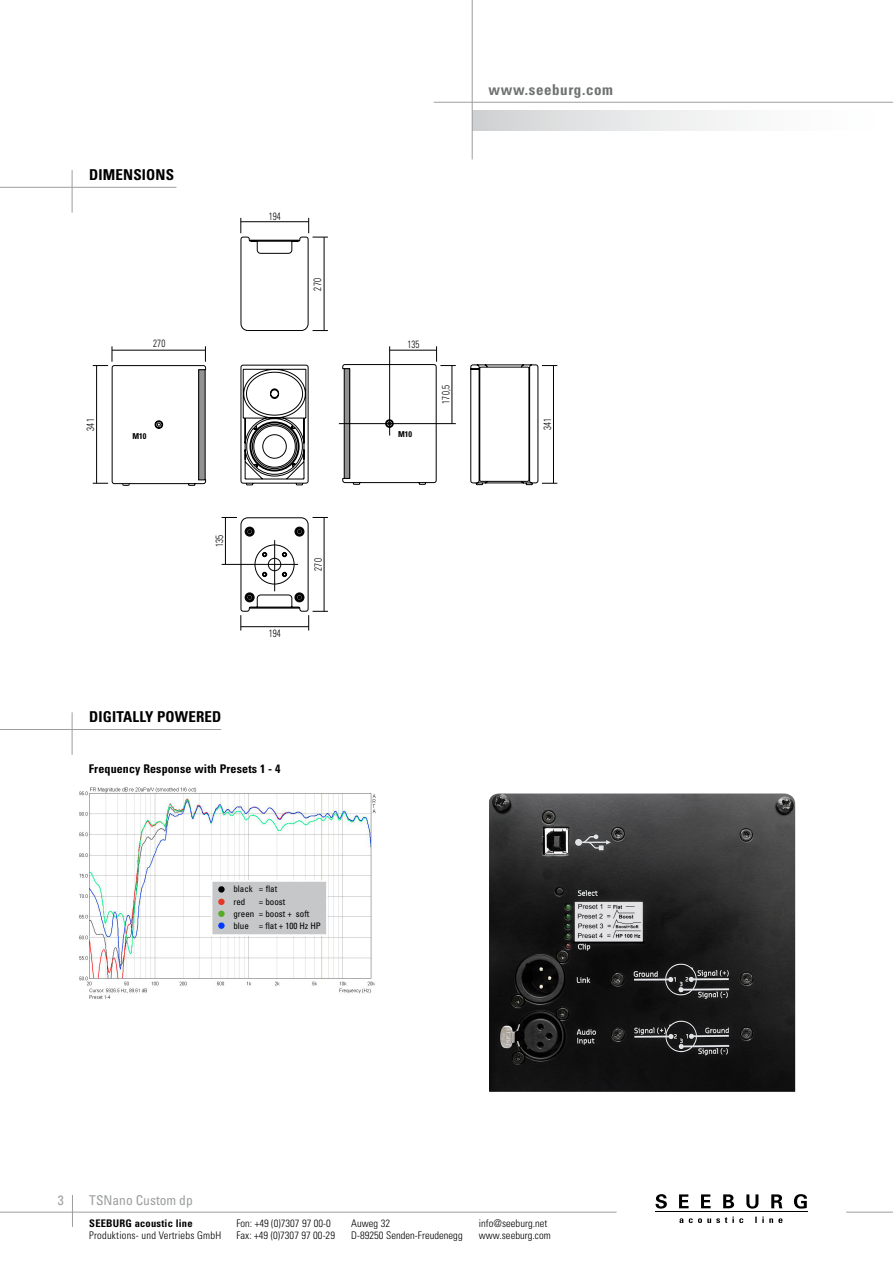
<style>
.page{position:relative;width:893px;height:1263px;background:#fff}
.page>*{position:absolute;margin:0;border:0;box-sizing:border-box;transform-origin:0 0}
.t1{font:700 condensed 15px "Univers";letter-spacing:.01em;color:#000}
.t2{font:700 condensed 15px "Univers";letter-spacing:.04em;color:#707172}
.t3{font:condensed 13.5px "Univers";color:#9c9e9f}
.t4{font:700 condensed 12px "Univers";letter-spacing:.01em;color:#000}
.t5{font:300 condensed 10.5px/12px "Univers";letter-spacing:.005em;color:#000}
.t6{font:300 condensed 10.5px "Univers";letter-spacing:.005em;color:#000;scale:.85 1}
.t7{font:700 condensed 10.5px "Univers";letter-spacing:.02em;color:#000}
.t8{font:condensed 9px/12.5px "Univers";color:#000}
.t9{font:700 condensed 8.1px "Univers";color:#000}
</style>
<div class="page">
<hr style="left:0;top:729px;width:221px;height:1px;background:#9c9e9f">
<hr style="left:0;top:187px;width:176px;height:1px;background:#9c9e9f">
<hr style="left:72px;top:712px;width:1px;height:43px;background:#9c9e9f">
<hr style="left:72px;top:170px;width:1px;height:43px;background:#9c9e9f">
<img style="left:79px;top:787px;width:297px;height:212px">
<div style="left:472px;top:111px;width:421px;height:19px;background:linear-gradient(to right,#d4d5d6,#fff)"></div>
<hr style="left:434px;top:102px;width:459px;height:1px;background:#9c9e9f">
<hr style="left:472px;top:0;width:1px;height:159px;background:#9c9e9f">
<img style="left:489px;top:793px;width:306px;height:299px">
<svg style="left:122px;top:237px;width:186px;height:375px"></svg>
<svg style="left:112px;top:364px;width:426px;height:122px"></svg>
<div style="left:199px;top:370px;width:6px;height:110px;background:#929292"></div>
<div style="left:198px;top:370px;width:7px;height:110px;border:1px solid #000"></div>
<div style="left:344px;top:369px;width:6px;height:109px;background:#929292"></div>
<div style="left:344px;top:368px;width:6px;height:111px;border:1px solid #000"></div>
<svg style="left:241px;top:218px;width:1px;height:15px"></svg>
<hr style="left:241px;top:221px;width:68px;height:1px;background:#000">
<svg style="left:308px;top:218px;width:20px;height:20px"></svg>
<svg style="left:313px;top:330px;width:15px;height:1px"></svg>
<hr style="left:324px;top:237px;width:1px;height:94px;background:#000">
<svg style="left:93px;top:483px;width:15px;height:1px"></svg>
<hr style="left:96px;top:366px;width:1px;height:117px;background:#000">
<svg style="left:93px;top:346px;width:20px;height:20px"></svg>
<svg style="left:205px;top:346px;width:1px;height:16px"></svg>
<hr style="left:112px;top:350px;width:93px;height:1px;background:#000">
<hr style="left:389px;top:346px;width:1px;height:90px;background:#000">
<hr style="left:390px;top:350px;width:47px;height:1px;background:#000">
<hr style="left:339px;top:423px;width:117px;height:1px;background:#000">
<svg style="left:436px;top:346px;width:20px;height:20px"></svg>
<hr style="left:452px;top:366px;width:1px;height:58px;background:#000">
<svg style="left:542px;top:483px;width:15px;height:1px"></svg>
<svg style="left:542px;top:365px;width:15px;height:1px"></svg>
<hr style="left:553px;top:366px;width:1px;height:117px;background:#000">
<svg style="left:313px;top:517px;width:15px;height:1px"></svg>
<hr style="left:324px;top:517px;width:1px;height:94px;background:#000">
<svg style="left:241px;top:615px;width:1px;height:15px"></svg>
<svg style="left:308px;top:611px;width:20px;height:19px"></svg>
<hr style="left:241px;top:626px;width:68px;height:1px;background:#000">
<svg style="left:222px;top:517px;width:15px;height:1px"></svg>
<hr style="left:222px;top:564px;width:76px;height:1px;background:#000">
<hr style="left:225px;top:517px;width:1px;height:47px;background:#000">
<hr style="left:274px;top:540px;width:1px;height:51px;background:#000">
<div style="left:211px;top:880px;width:117px;height:56px;background:#c6c7c8;border:2px solid #fff"></div>
<div style="left:218px;top:899px;width:7px;height:6px;background:#e53527;border-radius:50%"></div>
<div style="left:218px;top:886px;width:7px;height:6px;background:#000;border-radius:50%"></div>
<div style="left:218px;top:910px;width:7px;height:7px;background:#57ab27;border-radius:50%"></div>
<div style="left:218px;top:922px;width:7px;height:7px;background:#0039ff;border-radius:50%"></div>
<hr style="left:0;top:1212px;width:617px;height:1px;background:#9c9e9f">
<hr style="left:846px;top:1212px;width:47px;height:1px;background:#9c9e9f">
<hr style="left:655px;top:1211px;width:152px;height:1px;background:#000">
<svg style="left:679px;top:1216px;width:103px;height:7px"></svg>
<svg style="left:655px;top:1194px;width:12px;height:14px"></svg>
<svg style="left:679px;top:1194px;width:10px;height:14px"></svg>
<svg style="left:701px;top:1194px;width:10px;height:14px"></svg>
<svg style="left:723px;top:1194px;width:11px;height:14px"></svg>
<svg style="left:746px;top:1194px;width:12px;height:14px"></svg>
<svg style="left:771px;top:1194px;width:11px;height:14px"></svg>
<svg style="left:794px;top:1194px;width:13px;height:14px"></svg>
<hr style="left:72px;top:1195px;width:1px;height:32px;background:#9c9e9f">
<h1 class="t1" style="left:89px;top:166px;width:86px">DIMENSIONS</h1>
<p class="t6" style="left:269px;top:210px;width:16px">194</p>
<p class="t6" style="left:84px;top:431px;width:16px;rotate:-90deg">341</p>
<p class="t6" style="left:311px;top:291px;width:16px;rotate:-90deg">270</p>
<p class="t6" style="left:153px;top:337px;width:16px">270</p>
<p class="t6" style="left:408px;top:338px;width:15px">135</p>
<p class="t9" style="left:132px;top:431px;width:16px">M10</p>
<p class="t9" style="left:398px;top:429px;width:16px">M10</p>
<p class="t6" style="left:439px;top:404px;width:23px;rotate:-90deg">170,5</p>
<h1 class="t2" style="left:489px;top:81px;width:126px">www.seeburg.com</h1>
<p class="t6" style="left:541px;top:430px;width:15px;rotate:-90deg">341</p>
<p class="t6" style="left:213px;top:547px;width:15px;rotate:-90deg">135</p>
<h1 class="t1" style="left:89px;top:708px;width:31px">digitall</h1>
<h1 class="t1" style="left:145px;top:708px;width:22px">y powered</h1>
<p class="t6" style="left:269px;top:627px;width:15px">194</p>
<p class="t4" style="left:89px;top:761px;width:193px">Frequency Response with Presets 1 - 4</p>
<p class="t6" style="left:312px;top:571px;width:16px;rotate:-90deg">270</p>
<p class="t8" style="left:233px;top:882px;width:45px">black = flat</p>
<p class="t8" style="left:233px;top:907px;width:89px">green = boost + soft blue = flat + 100 Hz HP</p>
<p class="t8" style="left:233px;top:895px;width:13px">red</p>
<p class="t8" style="left:259px;top:895px;width:28px">= boost</p>
<p class="t3" style="left:58px;top:1191px;width:7px">3</p>
<p class="t3" style="left:89px;top:1191px;width:105px">TSNano Custom dp</p>
<p class="t7" style="left:89px;top:1217px;width:105px">SEEBURG acoustic line</p>
<p class="t5" style="left:89px;top:1229px;width:133px">Produktions- und Vertriebs GmbH</p>
<p class="t5" style="left:236px;top:1217px;width:100px">Fon: +49 (0)7307 97 00-0<br>Fax: +49 (0)7307 97 00-29</p>
<p class="t5" style="left:351px;top:1217px;width:113px">Auweg 32<br>D-89250 Senden-Freudenegg</p>
<p class="t5" style="left:479px;top:1217px;width:73px">info@seeburg.net www.seeburg.com</p>
</div>
